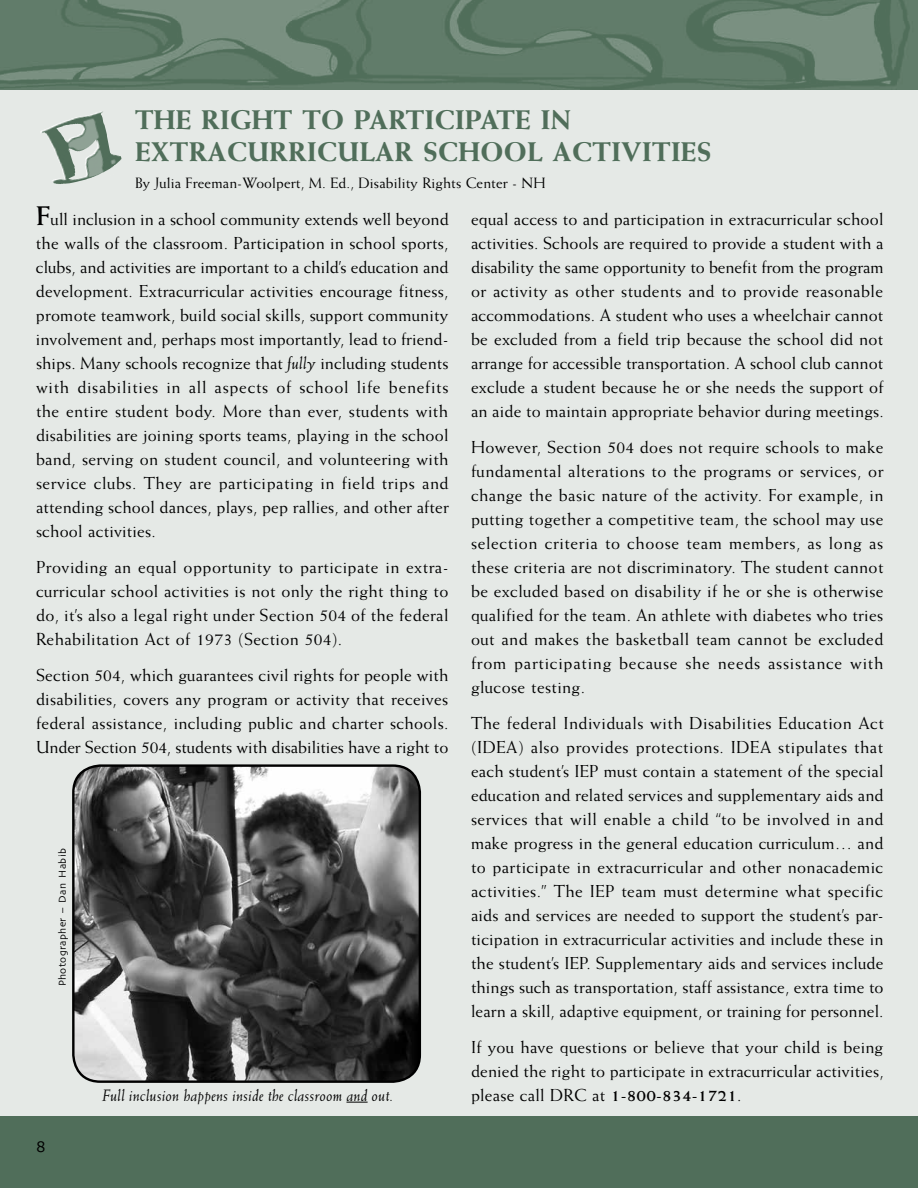
<style>
.page{position:relative;width:918px;height:1188px;background:#fff}
.page>*{position:absolute;margin:0;border:0;box-sizing:border-box;transform-origin:0 0}
.t1{font:800 27px/31.5px "Weiss";letter-spacing:.015em;color:#506e5a}
.t2{font:17.4px/24px "Weiss";letter-spacing:.01em;color:#000;text-align:justify}
.t3{font:italic 16.5px "Weiss";letter-spacing:.005em;color:#000}
.t4{font:16.5px "Skia CC";color:#000}
.t5{font:15px "Weiss";letter-spacing:.005em;color:#000}
.t6{font:10.5px "Skia CC";letter-spacing:.035em;color:#000}
.s1{font-weight:700;font-size:27px}
.s2{font-style:italic}
.s3{font-weight:700}
</style>
<div class="page">
<div style="left:0;top:0;width:918px;height:1132px;background:#e5e9e6"></div>
<img style="left:0;top:0;width:918px;height:90px">
<div style="left:0;top:1116px;width:918px;height:72px;background:#506e5a"></div>
<img style="left:40px;top:111px;width:81px;height:73px">
<img style="left:73px;top:766px;width:347px;height:316px">
<div style="left:72px;top:764px;width:349px;height:319px;border:2px solid #000;border-radius:27px"></div>
<svg style="left:346px;top:1102px;width:22px;height:1px"></svg>
<h1 class="t1" style="left:135px;top:104px;width:578px">THE RIGHT TO PARTICIPATE IN<br>EXTRACURRICULAR SCHOOL ACTIVITIES</h1>
<p class="t5" style="left:135px;top:174px;width:412px">By Julia Freeman-Woolpert, M. Ed., Disability Rights Center - NH</p>
<p class="t2" style="left:36px;top:207px;width:414px"><span class="s1">F</span>ull inclusion in a school community extends well beyond the walls of the classroom. Participation in school sports, clubs, and activities are important to a child’s education and development. Extracurricular activities encourage fitness, promote teamwork, build social skills, support community involvement and, perhaps most importantly, lead to friend&shy;ships. Many schools recognize that <span class="s2">fully</span> including students with disabilities in all aspects of school life benefits the entire student body. More than ever, students with disabilities are joining sports teams, playing in the school band, serving on student council, and volunteering with service clubs. They are participating in field trips and attending school dances, plays, pep rallies, and other after school activities.</p>
<p class="t2" style="left:36px;top:555px;width:414px">Providing an equal opportunity to participate in extra&shy;curricular school activities is not only the right thing to do, it’s also a legal right under Section 504 of the federal Rehabilitation Act of 1973 (Section 504).</p>
<p class="t2" style="left:36px;top:663px;width:414px">Section 504, which guarantees civil rights for people with disabilities, covers any program or activity that receives federal assistance, including public and charter schools.<br>Under Section 504, students with disabilities have a right to</p>
<p class="t2" style="left:471px;top:207px;width:414px">equal access to and participation in extracurricular school activities. Schools are required to provide a student with a disability the same opportunity to benefit from the program or activity as other students and to provide reasonable accommodations. A student who uses a wheelchair cannot be excluded from a field trip because the school did not arrange for accessible transportation. A school club cannot exclude a student because he or she needs the support of an aide to maintain appropriate behavior during meetings.</p>
<p class="t2" style="left:471px;top:435px;width:414px">However, Section 504 does not require schools to make fundamental alterations to the programs or services, or change the basic nature of the activity. For example, in putting together a competitive team, the school may use selection criteria to choose team members, as long as these criteria are not discriminatory. The student cannot be excluded based on disability if he or she is otherwise qualified for the team. An athlete with diabetes who tries out and makes the basketball team cannot be excluded from participating because she needs assistance with glucose testing.</p>
<p class="t2" style="left:471px;top:711px;width:414px">The federal Individuals with Disabilities Education Act (IDEA) also provides protections. IDEA stipulates that each student’s IEP must contain a statement of the special education and related services and supplementary aids and services that will enable a child “to be involved in and make progress in the general education curriculum… and to participate in extracurricular and other nonacademic activities.” The IEP team must determine what specific aids and services are needed to support the student’s par&shy;ticipation in extracurricular activities and include these in the student’s IEP. Supplementary aids and services include things such as transportation, staff assistance, extra time to learn a skill, adaptive equipment, or training for personnel.</p>
<p class="t2" style="left:471px;top:1035px;width:414px">If you have questions or believe that your child is being denied the right to participate in extracurricular activities, please call DRC at <span class="s3">1-800-834-1721</span>.</p>
<p class="t6" style="left:57px;top:986px;width:139px;rotate:-90deg">Photographer – Dan Habib</p>
<p class="t3" style="left:102px;top:1085px;width:292px">Full inclusion happens inside the classroom and out.</p>
<p class="t4" style="left:36px;top:1137px;width:11px">8</p>
</div>
